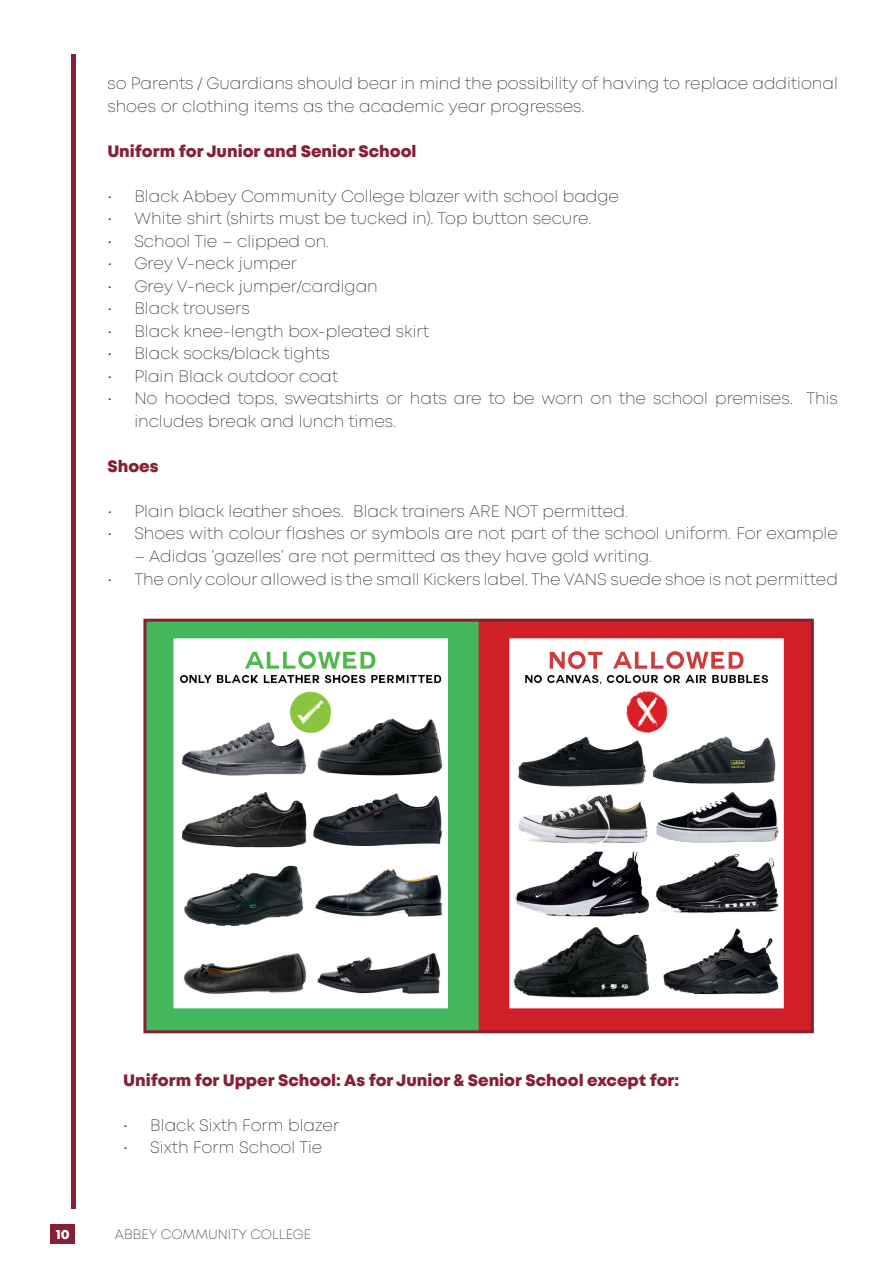
<style>
.page{position:relative;width:893px;height:1263px;background:#fff}
.page>*{position:absolute;margin:0;border:0;box-sizing:border-box;transform-origin:0 0}
.t1{font:16.5px/22.5px "Mont Extra Light DEMO";color:#231f20}
.t2{font:16.5px "Mont Heavy DEMO";color:#872037}
.t3{font:13.5px "Mont Extra Light DEMO";color:#231f20}
.t4{font:13.5px "Mont Heavy DEMO";color:#fff}
.s1{font-family:"Montserrat";font-weight:300;font-size:13.5px}
</style>
<div class="page">
<div style="left:51px;top:1225px;width:24px;height:19px;background:#862037"></div>
<div style="left:71px;top:54px;width:5px;height:1155px;background:#862037"></div>
<img style="left:147px;top:623px;width:663px;height:406px">
<div style="left:143px;top:619px;width:671px;height:414px;border:3px solid #872037"></div>
<p class="t1" style="left:107px;top:72px;width:732px">so Parents <span class="s1">/</span> Guardians should bear in mind the possibility of having to replace additional shoes or clothing items as the academic year progresses.</p>
<p class="t2" style="left:107px;top:142px;width:311px">Uniform for Junior and Senior School</p>
<p class="t1" style="left:107px;top:185px;width:513px">• Black Abbey Community College blazer with school badge</p>
<p class="t1" style="left:107px;top:207px;width:486px">• White shirt (shirts must be tucked in). Top button secure.</p>
<p class="t1" style="left:107px;top:230px;width:223px">• School Tie – clipped on.</p>
<p class="t1" style="left:107px;top:252px;width:191px">• Grey V-neck jumper</p>
<p class="t1" style="left:107px;top:275px;width:272px">• Grey V-neck jumper<span class="s1">/</span>cardigan</p>
<p class="t1" style="left:107px;top:297px;width:144px">• Black trousers</p>
<p class="t1" style="left:107px;top:320px;width:323px">• Black knee-length box-pleated skirt</p>
<p class="t1" style="left:107px;top:342px;width:224px">• Black socks<span class="s1">/</span>black tights</p>
<p class="t1" style="left:107px;top:365px;width:232px">• Plain Black outdoor coat</p>
<p class="t1" style="left:134px;top:387px;width:705px;text-indent:-27px">• No hooded tops, sweatshirts or hats are to be worn on the school premises. This includes break and lunch times.</p>
<p class="t2" style="left:107px;top:457px;width:53px">Shoes</p>
<p class="t1" style="left:107px;top:500px;width:522px">• Plain black leather shoes. Black trainers ARE NOT permitted.</p>
<p class="t1" style="left:107px;top:522px;width:732px">• Shoes with colour flashes or symbols are not part of the school uniform. For example</p>
<p class="t1" style="left:134px;top:545px;width:519px">– Adidas ‘gazelles’ are not permitted as they have gold writing.</p>
<p class="t1" style="left:107px;top:567px;width:732px">• The only colour allowed is the small Kickers label. The VANS suede shoe is not permitted</p>
<p class="t2" style="left:123px;top:1070px;width:558px">Uniform for Upper School: As for Junior &amp; Senior School except for:</p>
<p class="t1" style="left:123px;top:1114px;width:217px">• Black Sixth Form blazer</p>
<p class="t1" style="left:123px;top:1136px;width:200px">• Sixth Form School Tie</p>
<p class="t4" style="left:56px;top:1226px;width:15px">10</p>
<p class="t3" style="left:115px;top:1226px;width:198px">ABBEY COMMUNITY COLLEGE</p>
</div>
